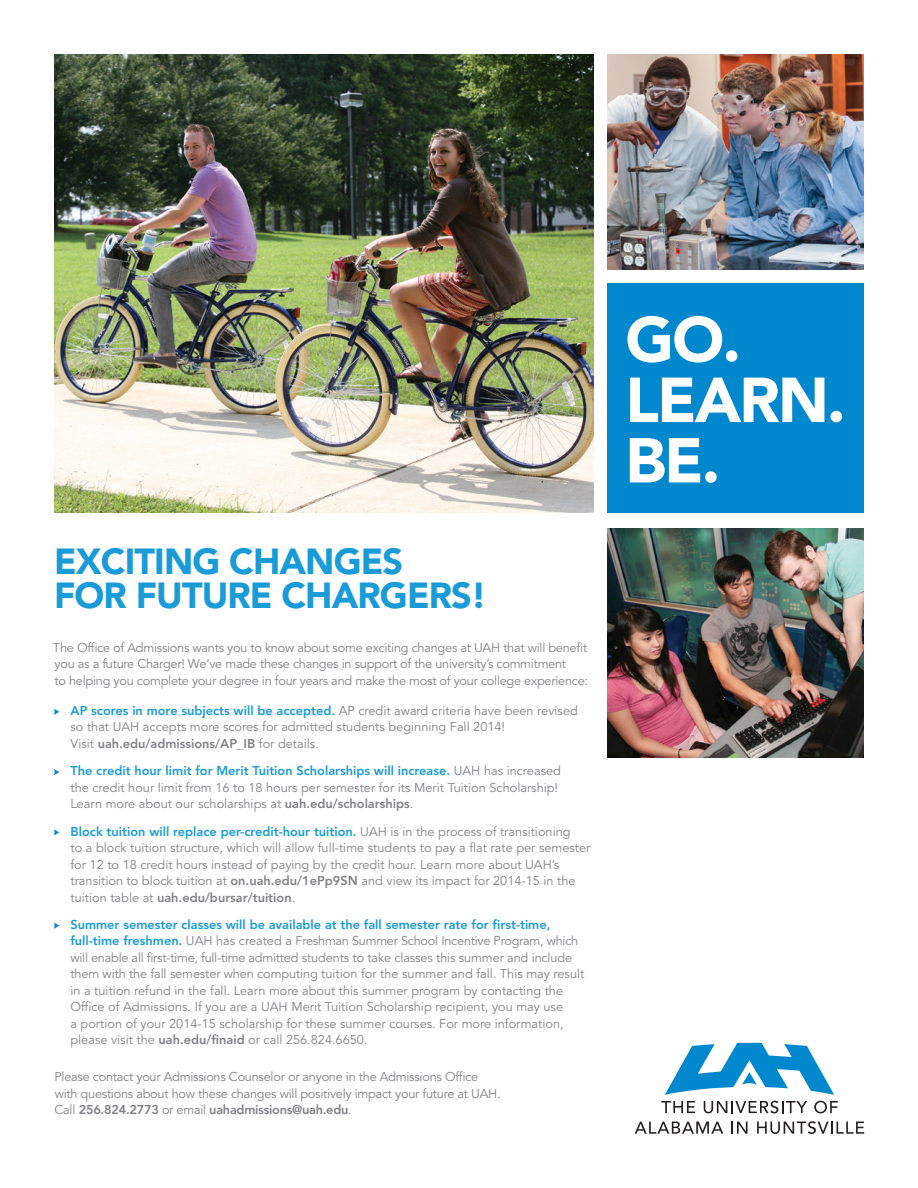
<style>
.page{position:relative;width:918px;height:1188px;background:#fff}
.page>*{position:absolute;margin:0;border:0;box-sizing:border-box;transform-origin:0 0}
.t1{font:900 62.7px/60.4px "Avenir LT Std";letter-spacing:-.03em;color:#fff}
.t2{font:900 36px/34.5px "Avenir LT Std";letter-spacing:-.025em;color:#199bd8}
.t3{font:12.75px/16.5px "Avenir LT Std";color:#808285}
.t4{font:12.75px/16.5px "Avenir LT Std";letter-spacing:-.02em;color:#808285}
.s1{font-weight:800;color:#199bd8}
.s2{font-weight:800}
</style>
<div class="page">
<svg style="left:54px;top:709px;width:5px;height:6px"></svg>
<svg style="left:54px;top:769px;width:5px;height:6px"></svg>
<svg style="left:54px;top:829px;width:5px;height:7px"></svg>
<svg style="left:54px;top:923px;width:5px;height:6px"></svg>
<svg style="left:665px;top:1043px;width:169px;height:52px"></svg>
<svg style="left:661px;top:1101px;width:34px;height:12px"></svg>
<svg style="left:814px;top:1101px;width:24px;height:12px"></svg>
<svg style="left:704px;top:1101px;width:103px;height:12px"></svg>
<svg style="left:635px;top:1122px;width:88px;height:12px"></svg>
<svg style="left:731px;top:1122px;width:17px;height:12px"></svg>
<svg style="left:757px;top:1121px;width:107px;height:13px"></svg>
<img style="left:54px;top:54px;width:540px;height:459px">
<div style="left:608px;top:284px;width:256px;height:229px;background:#0088ce"></div>
<img style="left:608px;top:54px;width:256px;height:216px">
<img style="left:608px;top:528px;width:256px;height:229px">
<h2 class="t2" style="left:54px;top:544px;width:434px">EXCITING CHANGES<br>FOR FUTURE CHARGERS!</h2>
<p class="t4" style="left:53px;top:640px;width:537px">The Office of Admissions wants you to know about some exciting changes at UAH that will benefit you as a future Charger! We’ve made these changes in support of the university’s commitment<br>to helping you complete your degree in four years and make the most of your college experience:</p>
<p class="t3" style="left:71px;top:703px;width:509px"><span class="s1">AP scores in more subjects will be accepted.</span> AP credit award criteria have been revised so that UAH accepts more scores for admitted students beginning Fall 2014!<br>Visit <span class="s2">uah.edu/admissions/AP_IB</span> for details.</p>
<p class="t3" style="left:71px;top:763px;width:492px"><span class="s1">The credit hour limit for Merit Tuition Scholarships will increase.</span> UAH has increased the credit hour limit from 16 to 18 hours per semester for its Merit Tuition Scholarship!<br>Learn more about our scholarships at <span class="s2">uah.edu/scholarships</span>.</p>
<p class="t3" style="left:71px;top:823px;width:521px"><span class="s1">Block tuition will replace per-credit-hour tuition.</span> UAH is in the process of transitioning<br>to a block tuition structure, which will allow full-time students to pay a flat rate per semester for 12 to 18 credit hours instead of paying by the credit hour. Learn more about UAH’s transition to block tuition at <span class="s2">on.uah.edu/1ePp9SN</span> and view its impact for 2014-15 in the tuition table at <span class="s2">uah.edu/bursar/tuition</span>.</p>
<p class="t3" style="left:70px;top:917px;width:515px"><span class="s1">Summer semester classes will be available at the fall semester rate for first-time, full-time freshmen.</span> UAH has created a Freshman Summer School Incentive Program, which will enable all first-time, full-time admitted students to take classes this summer and include them with the fall semester when computing tuition for the summer and fall. This may result in a tuition refund in the fall. Learn more about this summer program by contacting the Office of Admissions. If you are a UAH Merit Tuition Scholarship recipient, you may use<br>a portion of your 2014-15 scholarship for these summer courses. For more information, please visit the <span class="s2">uah.edu/finaid</span> or call 256.824.6650.</p>
<p class="t4" style="left:55px;top:1069px;width:448px">Please contact your Admissions Counselor or anyone in the Admissions Office with questions about how these changes will positively impact your future at UAH.<br>Call <span class="s2">256.824.2773</span> or email <span class="s2">uahadmissions@uah.edu</span>.</p>
<h1 class="t1" style="left:625px;top:309px;width:222px">GO.<br>LEARN.<br>BE.</h1>
</div>
